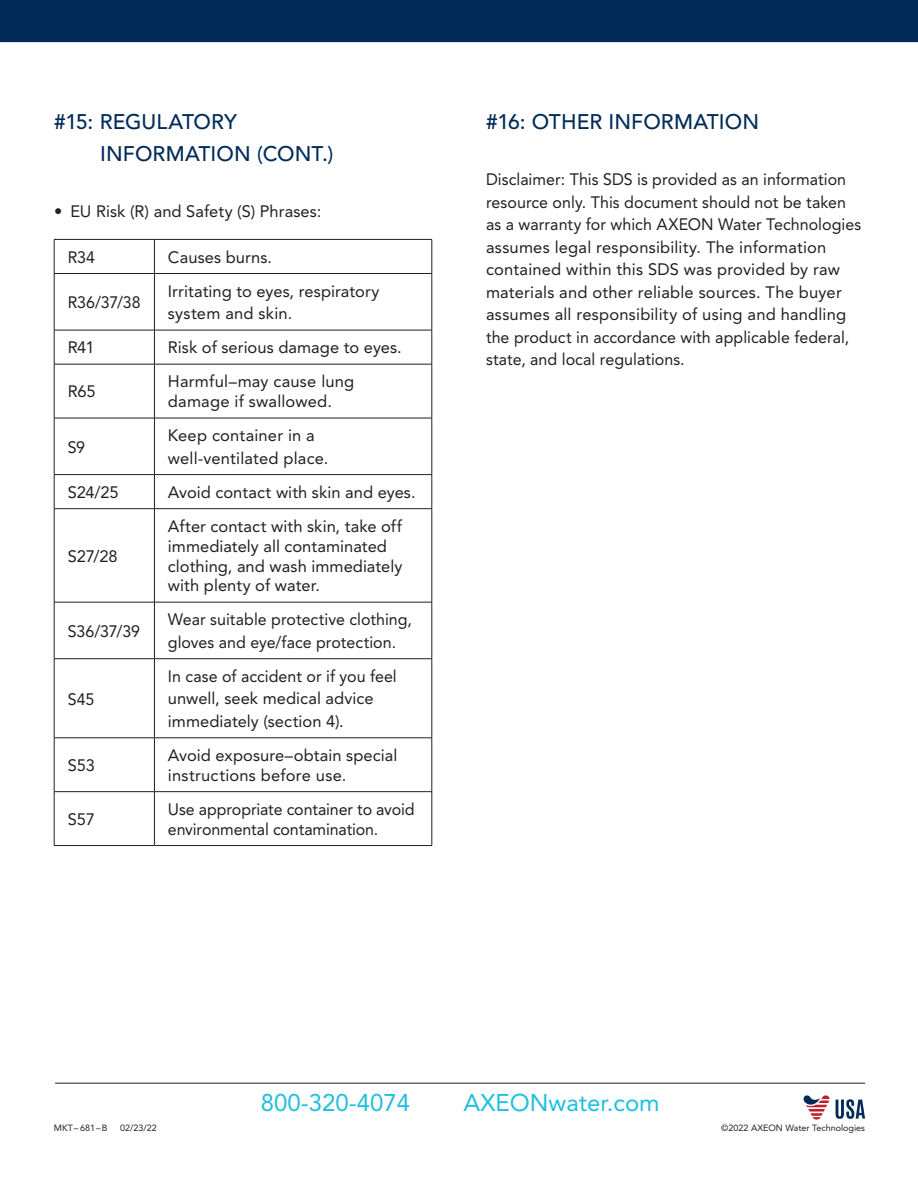
<style>
.page{position:relative;width:918px;height:1188px;background:#fff}
.page>*{position:absolute;margin:0;border:0;box-sizing:border-box;transform-origin:0 0}
.t1{font:24px "Avenir LT Std";color:#1cbfdf}
.t2{font:500 21px/31.5px "Avenir LT Std";letter-spacing:.005em;color:#002b58}
.t3{font:16.5px/22.5px "Avenir LT Std";letter-spacing:.005em;color:#231f20}
.t4{font:9px "Avenir LT Std";color:#231f20}
</style>
<div class="page">
<div style="left:0;top:0;width:918px;height:42px;background:#002b58"></div>
<hr style="left:55px;top:1083px;width:810px;height:1px;background:#231f20">
<svg style="left:836px;top:1099px;width:29px;height:20px"></svg>
<svg style="left:803px;top:1095px;width:27px;height:25px"></svg>
<hr style="left:54px;top:240px;width:1px;height:33px;background:#231f20">
<hr style="left:154px;top:240px;width:1px;height:33px;background:#231f20">
<hr style="left:432px;top:240px;width:1px;height:33px;background:#231f20">
<hr style="left:54px;top:274px;width:1px;height:56px;background:#231f20">
<hr style="left:154px;top:274px;width:1px;height:56px;background:#231f20">
<hr style="left:432px;top:274px;width:1px;height:56px;background:#231f20">
<hr style="left:54px;top:330px;width:1px;height:34px;background:#231f20">
<hr style="left:154px;top:330px;width:1px;height:34px;background:#231f20">
<hr style="left:432px;top:330px;width:1px;height:34px;background:#231f20">
<hr style="left:54px;top:364px;width:1px;height:54px;background:#231f20">
<hr style="left:154px;top:364px;width:1px;height:54px;background:#231f20">
<hr style="left:432px;top:364px;width:1px;height:54px;background:#231f20">
<hr style="left:54px;top:418px;width:1px;height:56px;background:#231f20">
<hr style="left:154px;top:418px;width:1px;height:56px;background:#231f20">
<hr style="left:432px;top:418px;width:1px;height:56px;background:#231f20">
<hr style="left:54px;top:475px;width:1px;height:33px;background:#231f20">
<hr style="left:154px;top:475px;width:1px;height:33px;background:#231f20">
<hr style="left:432px;top:475px;width:1px;height:33px;background:#231f20">
<hr style="left:54px;top:509px;width:1px;height:93px;background:#231f20">
<hr style="left:154px;top:509px;width:1px;height:93px;background:#231f20">
<hr style="left:432px;top:509px;width:1px;height:93px;background:#231f20">
<hr style="left:54px;top:602px;width:1px;height:57px;background:#231f20">
<hr style="left:154px;top:602px;width:1px;height:57px;background:#231f20">
<hr style="left:432px;top:602px;width:1px;height:57px;background:#231f20">
<hr style="left:54px;top:659px;width:1px;height:79px;background:#231f20">
<hr style="left:154px;top:659px;width:1px;height:79px;background:#231f20">
<hr style="left:432px;top:659px;width:1px;height:79px;background:#231f20">
<hr style="left:54px;top:738px;width:1px;height:53px;background:#231f20">
<hr style="left:154px;top:738px;width:1px;height:53px;background:#231f20">
<hr style="left:432px;top:738px;width:1px;height:53px;background:#231f20">
<hr style="left:54px;top:792px;width:1px;height:53px;background:#231f20">
<hr style="left:154px;top:792px;width:1px;height:53px;background:#231f20">
<hr style="left:432px;top:792px;width:1px;height:53px;background:#231f20">
<hr style="left:54px;top:239px;width:100px;height:1px;background:#231f20">
<hr style="left:154px;top:239px;width:278px;height:1px;background:#231f20">
<hr style="left:54px;top:273px;width:100px;height:1px;background:#231f20">
<hr style="left:154px;top:273px;width:278px;height:1px;background:#231f20">
<hr style="left:54px;top:330px;width:100px;height:1px;background:#231f20">
<hr style="left:154px;top:330px;width:278px;height:1px;background:#231f20">
<hr style="left:54px;top:364px;width:100px;height:1px;background:#231f20">
<hr style="left:154px;top:364px;width:278px;height:1px;background:#231f20">
<hr style="left:54px;top:418px;width:100px;height:1px;background:#231f20">
<hr style="left:154px;top:418px;width:278px;height:1px;background:#231f20">
<hr style="left:54px;top:474px;width:100px;height:1px;background:#231f20">
<hr style="left:154px;top:474px;width:278px;height:1px;background:#231f20">
<hr style="left:54px;top:508px;width:100px;height:1px;background:#231f20">
<hr style="left:154px;top:508px;width:278px;height:1px;background:#231f20">
<hr style="left:54px;top:602px;width:100px;height:1px;background:#231f20">
<hr style="left:154px;top:602px;width:278px;height:1px;background:#231f20">
<hr style="left:54px;top:658px;width:100px;height:1px;background:#231f20">
<hr style="left:154px;top:658px;width:278px;height:1px;background:#231f20">
<hr style="left:54px;top:738px;width:100px;height:1px;background:#231f20">
<hr style="left:154px;top:738px;width:278px;height:1px;background:#231f20">
<hr style="left:54px;top:791px;width:100px;height:1px;background:#231f20">
<hr style="left:154px;top:791px;width:278px;height:1px;background:#231f20">
<hr style="left:54px;top:845px;width:100px;height:1px;background:#231f20">
<hr style="left:154px;top:845px;width:278px;height:1px;background:#231f20">
<p class="t2" style="left:100px;top:107px;width:235px;text-indent:-46px">#15: REGULATORY<br>INFORMATION (CONT.)</p>
<p class="t3" style="left:54px;top:200px;width:269px">• EU Risk (R) and Safety (S) Phrases:</p>
<p class="t3" style="left:68px;top:246px;width:29px">R34</p>
<p class="t3" style="left:168px;top:246px;width:106px">Causes burns.</p>
<p class="t3" style="left:68px;top:291px;width:75px">R36/37/38</p>
<p class="t3" style="left:168px;top:280px;width:213px">Irritating to eyes, respiratory system and skin.</p>
<p class="t3" style="left:68px;top:337px;width:28px">R41</p>
<p class="t3" style="left:168px;top:337px;width:235px">Risk of serious damage to eyes.</p>
<p class="t3" style="left:68px;top:380px;width:30px">R65</p>
<p class="t3" style="left:168px;top:372px;width:188px;line-height:19.8px">Harmful–may cause lung damage if swallowed.</p>
<p class="t3" style="left:68px;top:436px;width:19px">S9</p>
<p class="t3" style="left:168px;top:424px;width:162px">Keep container in a well-ventilated place.</p>
<p class="t3" style="left:68px;top:481px;width:53px">S24/25</p>
<p class="t3" style="left:168px;top:481px;width:249px">Avoid contact with skin and eyes.</p>
<p class="t3" style="left:68px;top:545px;width:51px">S27/28</p>
<p class="t3" style="left:168px;top:516px;width:236px;line-height:19.8px">After contact with skin, take off immediately all contaminated clothing, and wash immediately with plenty of water.</p>
<p class="t3" style="left:68px;top:620px;width:74px">S36/37/39</p>
<p class="t3" style="left:168px;top:609px;width:246px">Wear suitable protective clothing, gloves and eye/face protection.</p>
<p class="t3" style="left:68px;top:688px;width:28px">S45</p>
<p class="t3" style="left:168px;top:665px;width:230px">In case of accident or if you feel unwell, seek medical advice immediately (section 4).</p>
<p class="t3" style="left:68px;top:754px;width:29px">S53</p>
<p class="t3" style="left:168px;top:746px;width:231px;line-height:19.8px">Avoid exposure–obtain special instructions before use.</p>
<p class="t3" style="left:68px;top:808px;width:29px">S57</p>
<p class="t3" style="left:168px;top:799px;width:248px;line-height:19.8px">Use appropriate container to avoid environmental contamination.</p>
<p class="t2" style="left:486px;top:107px;width:275px">#16: OTHER INFORMATION</p>
<p class="t3" style="left:486px;top:168px;width:377px">Disclaimer: This SDS is provided as an information resource only. This document should not be taken as a warranty for which AXEON Water Technologies assumes legal responsibility. The information contained within this SDS was provided by raw materials and other reliable sources. The buyer assumes all responsibility of using and handling the product in accordance with applicable federal, state, and local regulations.</p>
<h1 class="t1" style="left:261px;top:1089px;width:151px">800-320-4074</h1>
<h1 class="t1" style="left:464px;top:1089px;width:198px">AXEONwater.com</h1>
<p class="t4" style="left:54px;top:1123px;width:55px">MKT– 681–B</p>
<p class="t4" style="left:120px;top:1123px;width:38px">02/23/22</p>
<p class="t4" style="left:721px;top:1123px;width:145px">©2022 AXEON Water Technologies</p>
</div>
